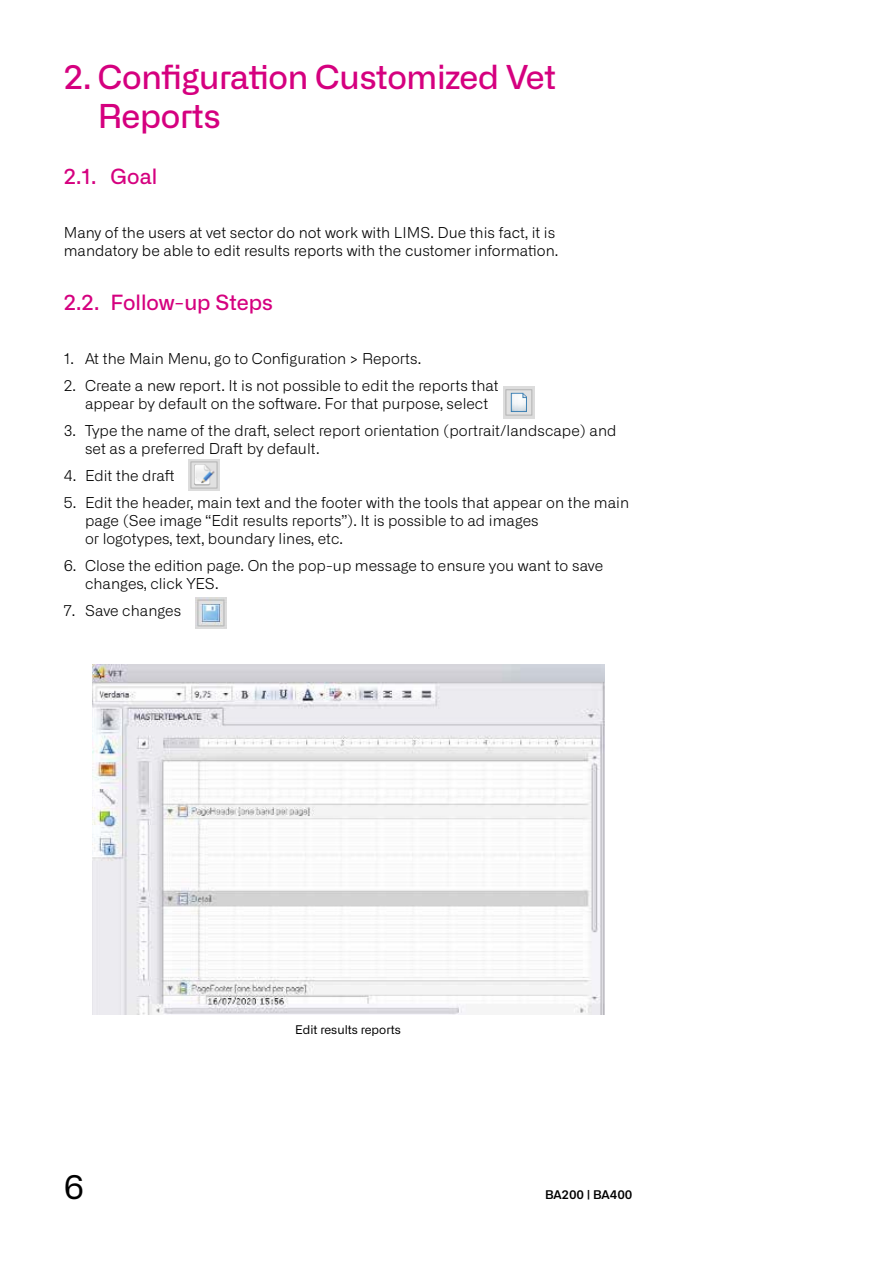
<style>
.page{position:relative;width:893px;height:1263px;background:#fff}
.page>*{position:absolute;margin:0;border:0;box-sizing:border-box;transform-origin:0 0}
.t1{font:500 33px/39.6px "Alliance No.2";letter-spacing:-.01em;color:#d5007f}
.t2{font:33px "Alliance No.2";color:#000}
.t3{font:500 21px "Alliance No.2";color:#d5007f}
.t4{font:300 15px/18px "Alliance No.2";color:#000}
.t5{font:300 15px/18px "Alliance No.1";color:#000}
.t6{font:12px "Alliance No.2";color:#000}
.t7{font:600 12px "Alliance No.2";color:#000}
</style>
<div class="page">
<img style="left:195px;top:597px;width:32px;height:31px">
<img style="left:503px;top:387px;width:31px;height:31px">
<img style="left:189px;top:459px;width:31px;height:31px">
<img style="left:92px;top:665px;width:512px;height:349px">
<h1 class="t1" style="left:98px;top:56px;width:460px;text-indent:-34px">2. Configuration Customized Vet<br>Reports</h1>
<h2 class="t3" style="left:64px;top:163px;width:95px">2.1. Goal</h2>
<p class="t5" style="left:64px;top:224px;width:496px">Many of the users at vet sector do not work with LIMS. Due this fact, it is mandatory be able to edit results reports with the customer information.</p>
<h2 class="t3" style="left:64px;top:289px;width:211px">2.2. Follow-up Steps</h2>
<p class="t4" style="left:64px;top:349px;width:359px">1. At the Main Menu, go to Configuration &gt; Reports.</p>
<p class="t4" style="left:85px;top:376px;width:415px;text-indent:-21px">2. Create a new report. It is not possible to edit the reports that appear by default on the software. For that purpose, select</p>
<p class="t4" style="left:85px;top:421px;width:533px;text-indent:-21px">3. Type the name of the draft, select report orientation (portrait/landscape) and set as a preferred Draft by default.</p>
<p class="t4" style="left:64px;top:466px;width:113px">4. Edit the draft</p>
<p class="t4" style="left:85px;top:493px;width:546px;text-indent:-21px">5. Edit the header, main text and the footer with the tools that appear on the main page (See image “Edit results reports”). It is possible to ad images<br>or logotypes, text, boundary lines, etc.</p>
<p class="t4" style="left:85px;top:556px;width:520px;text-indent:-21px">6. Close the edition page. On the pop-up message to ensure you want to save changes, click YES.</p>
<p class="t4" style="left:64px;top:601px;width:119px">7. Save changes</p>
<h1 class="t2" style="left:64px;top:1167px;width:22px">6</h1>
<p class="t6" style="left:295px;top:1022px;width:107px">Edit results reports</p>
<p class="t7" style="left:545px;top:1187px;width:89px">BA200 | BA400</p>
</div>
